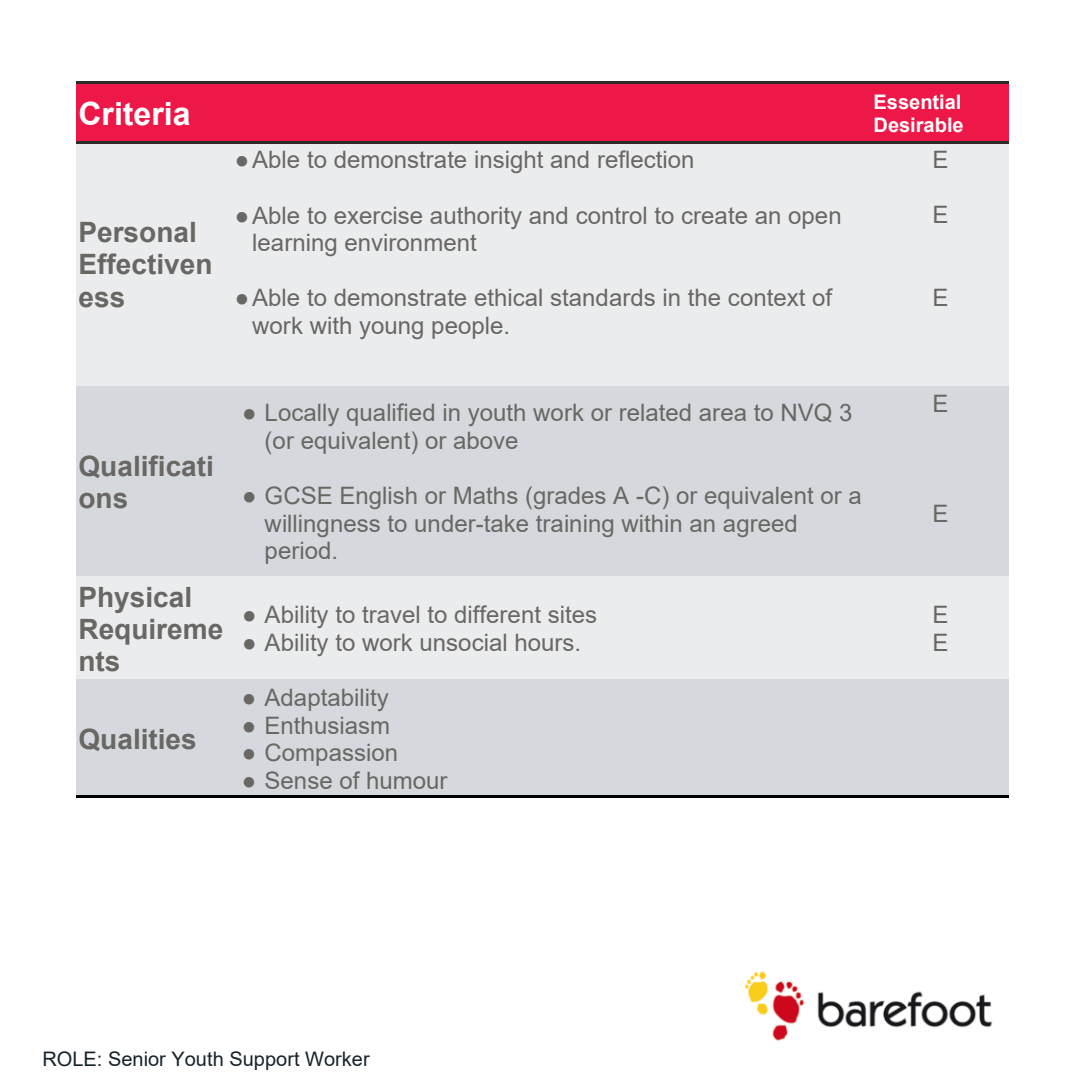
<style>
.page{position:relative;width:1078px;height:1078px;background:#fff}
.page>*{position:absolute;margin:0;border:0;box-sizing:border-box;transform-origin:0 0}
.t1{font:700 32px "Arial";color:#fff}
.t2{font:700 28px/32.2px "Arial";color:#686764}
.t3{font:24px/27.6px "Arial";color:#686764}
.t4{font:20px "Arial";color:#17232b}
.t5{font:700 20px/23px "Arial";color:#fefefe}
.s1{font-family:"Times New Roman"}
</style>
<div class="page">
<div style="left:76px;top:83px;width:150px;height:59px;background:#ed1847"></div>
<div style="left:226px;top:83px;width:645px;height:59px;background:#ed1847"></div>
<div style="left:871px;top:83px;width:138px;height:59px;background:#ed1847"></div>
<div style="left:76px;top:142px;width:150px;height:243px;background:#eaecee"></div>
<div style="left:226px;top:142px;width:645px;height:243px;background:#eaecee"></div>
<div style="left:871px;top:142px;width:138px;height:243px;background:#eaecee"></div>
<div style="left:76px;top:385px;width:150px;height:191px;background:#d5d9dd"></div>
<div style="left:226px;top:385px;width:645px;height:191px;background:#d5d9dd"></div>
<div style="left:871px;top:385px;width:138px;height:191px;background:#d5d9dd"></div>
<div style="left:76px;top:576px;width:150px;height:103px;background:#eaecee"></div>
<div style="left:226px;top:576px;width:645px;height:103px;background:#eaecee"></div>
<div style="left:871px;top:576px;width:138px;height:103px;background:#eaecee"></div>
<div style="left:76px;top:679px;width:150px;height:117px;background:#d5d9dd"></div>
<div style="left:226px;top:679px;width:645px;height:117px;background:#d5d9dd"></div>
<div style="left:871px;top:679px;width:138px;height:117px;background:#d5d9dd"></div>
<hr style="left:76px;top:82px;width:150px;height:2px;background:#2c2b2a">
<hr style="left:226px;top:82px;width:645px;height:2px;background:#2c2b2a">
<hr style="left:871px;top:82px;width:138px;height:2px;background:#2c2b2a">
<hr style="left:76px;top:141px;width:150px;height:2px;background:#2c2b2a">
<hr style="left:226px;top:141px;width:645px;height:2px;background:#2c2b2a">
<hr style="left:871px;top:141px;width:138px;height:2px;background:#2c2b2a">
<hr style="left:76px;top:795px;width:150px;height:2px;background:#000">
<hr style="left:226px;top:795px;width:645px;height:2px;background:#000">
<hr style="left:871px;top:795px;width:138px;height:2px;background:#000">
<img style="left:744px;top:971px;width:249px;height:70px">
<h1 class="t1" style="left:78px;top:101px;width:114px">Criteria</h1>
<p class="t5" style="left:873px;top:92px;width:92px">Essential<br>Desirable</p>
<p class="t2" style="left:78px;top:219px;width:135px">Personal<br>Effectiven ess</p>
<p class="t3" style="left:235px;top:148px;width:461px"><span class="s1">●</span>Able to demonstrate insight and reflection</p>
<p class="t3" style="left:252px;top:203px;width:590px;text-indent:-17px"><span class="s1">●</span>Able to exercise authority and control to create an open learning environment</p>
<p class="t3" style="left:252px;top:286px;width:581px;text-indent:-17px"><span class="s1">●</span>Able to demonstrate ethical standards in the context of work with young people.</p>
<p class="t2" style="left:78px;top:452px;width:137px">Qualificati ons</p>
<p class="t2" style="left:78px;top:583px;width:146px">Physical<br>Requireme nts</p>
<p class="t2" style="left:78px;top:725px;width:120px">Qualities</p>
<p class="t3" style="left:264px;top:401px;width:589px;text-indent:-22px"><span class="s1">●</span> Locally qualified in youth work or related area to NVQ 3 (or equivalent) or above</p>
<p class="t3" style="left:264px;top:484px;width:598px;text-indent:-22px"><span class="s1">●</span> GCSE English or Maths (grades A -C) or equivalent or a willingness to under-take training within an agreed period.</p>
<p class="t3" style="left:242px;top:603px;width:356px"><span class="s1">●</span> Ability to travel to different sites</p>
<p class="t3" style="left:242px;top:631px;width:340px"><span class="s1">●</span> Ability to work unsocial hours.</p>
<p class="t3" style="left:242px;top:685px;width:148px"><span class="s1">●</span> Adaptability</p>
<p class="t3" style="left:242px;top:713px;width:150px"><span class="s1">●</span> Enthusiasm</p>
<p class="t3" style="left:242px;top:741px;width:158px"><span class="s1">●</span> Compassion</p>
<p class="t3" style="left:242px;top:768px;width:207px"><span class="s1">●</span> Sense of humour</p>
<p class="t3" style="left:932px;top:148px;width:18px">E</p>
<p class="t3" style="left:932px;top:203px;width:18px">E</p>
<p class="t3" style="left:932px;top:286px;width:18px">E</p>
<p class="t3" style="left:932px;top:391px;width:18px">E</p>
<p class="t3" style="left:932px;top:501px;width:18px">E</p>
<p class="t3" style="left:932px;top:603px;width:18px">E<br>E</p>
<p class="t4" style="left:42px;top:1051px;width:329px">ROLE: Senior Youth Support Worker</p>
</div>
